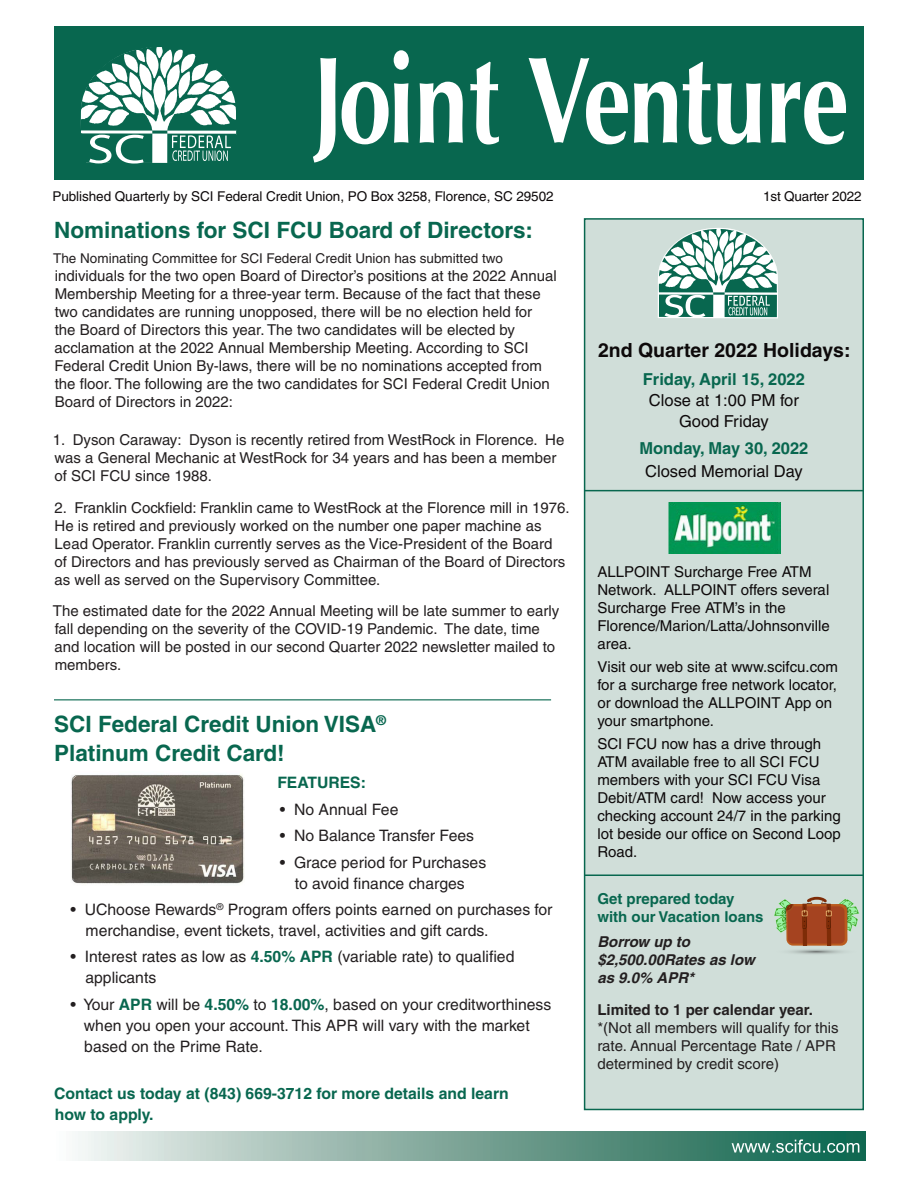
<style>
.page{position:relative;width:918px;height:1188px;background:#fff}
.page>*{position:absolute;margin:0;border:0;box-sizing:border-box;transform-origin:0 0}
.Head{font:700 22.5px/28.8px "Helvetica";color:#08674f}
.Body{font:700 19.5px "Helvetica";color:#0d090a}
.Body-2{font:16.5px/21px "Helvetica";color:#0d090a;text-align:center}
.Body-3{font:700 16.5px "Helvetica";color:#08674f}
.Head-2{font:15.75px/21px "Helvetica";color:#231f20}
.Body-4{font:700 15.75px/21px "Helvetica";color:#08674f}
.Head-3{font:700 15.75px "Helvetica";color:#08674f}
.Body-5{font:15px/18px "Helvetica";color:#231f20}
.Head-4{font:15px/18px "Helvetica";color:#231f20}
.Head-5{font:15px/18px "Helvetica";color:#0d090a}
.Body-6{font:italic 700 15px/18px "Helvetica";color:#231f20}
.Medium_Head{font:700 15px/18px "Helvetica";color:#08674f}
.t1{font:13.5px "Helvetica";letter-spacing:-.005em;color:#0d090a}
.Head-6{font:13.5px "Helvetica";color:#231f20}
.s1{font-weight:700;color:#08674f}
.s2{font-weight:700}
</style>
<div class="page">
<div style="left:584px;top:218px;width:280px;height:892px;background:#d0ded9;border:2px solid #08674f"></div>
<hr style="left:54px;top:699px;width:497px;height:1px;background:#08674f">
<div style="left:52px;top:1131px;width:813px;height:30px;background:linear-gradient(to right,#f5f3f1,#075e46)"></div>
<svg style="left:732px;top:1139px;width:127px;height:14px;background:#559484"></svg>
<div style="left:54px;top:26px;width:810px;height:154px;background:#08674f"></div>
<svg style="left:313px;top:58px;width:23px;height:105px"></svg>
<svg style="left:342px;top:50px;width:157px;height:95px"></svg>
<svg style="left:529px;top:58px;width:148px;height:86px"></svg>
<svg style="left:683px;top:62px;width:78px;height:83px"></svg>
<svg style="left:771px;top:82px;width:75px;height:62px"></svg>
<svg style="left:80px;top:47px;width:157px;height:117px"></svg>
<img style="left:71px;top:774px;width:173px;height:110px">
<svg style="left:658px;top:228px;width:120px;height:90px;background:#96beb4"></svg>
<hr style="left:584px;top:490px;width:280px;height:1px;background:#08674f">
<hr style="left:584px;top:874px;width:280px;height:2px;background:#08674f">
<img style="left:669px;top:503px;width:112px;height:51px">
<svg style="left:790px;top:946px;width:74px;height:9px"></svg>
<div style="left:786px;top:904px;width:61px;height:42px;background:#ba5b1e;border-radius:7px"></div>
<div style="left:788px;top:906px;width:57px;height:38px;background:#a54320;border-radius:5px"></div>
<div style="left:802px;top:904px;width:5px;height:42px;background:#7e2c07"></div>
<hr style="left:827px;top:904px;width:4px;height:42px;background:#7e2c07">
<svg style="left:774px;top:897px;width:85px;height:36px"></svg>
<p class="t1" style="left:52px;top:188px;width:503px">Published Quarterly by SCI Federal Credit Union, PO Box 3258, Florence, SC 29502</p>
<p class="t1" style="left:763px;top:188px;width:100px">1st Quarter 2022</p>
<p class="Head" style="left:54px;top:216px;width:480px">Nominations for SCI FCU Board of Directors:</p>
<p class="Head-6" style="left:53px;top:251px;width:451px">The Nominating Committee for SCI Federal Credit Union has submitted two</p>
<p class="Head-4" style="left:55px;top:267px;width:504px">individuals for the two open Board of Director’s positions at the 2022 Annual Membership Meeting for a three-year term. Because of the fact that these two candidates are running unopposed, there will be no election held for<br>the Board of Directors this year. The two candidates will be elected by acclamation at the 2022 Annual Membership Meeting. According to SCI Federal Credit Union By-laws, there will be no nominations accepted from the floor. The following are the two candidates for SCI Federal Credit Union Board of Directors in 2022:</p>
<p class="Body-5" style="left:53px;top:431px;width:513px">1. Dyson Caraway: Dyson is recently retired from WestRock in Florence. He was a General Mechanic at WestRock for 34 years and has been a member of SCI FCU since 1988.</p>
<p class="Body-5" style="left:54px;top:499px;width:517px">2. Franklin Cockfield: Franklin came to WestRock at the Florence mill in 1976.<br>He is retired and previously worked on the number one paper machine as Lead Operator. Franklin currently serves as the Vice-President of the Board<br>of Directors and has previously served as Chairman of the Board of Directors as well as served on the Supervisory Committee.</p>
<p class="Body-5" style="left:53px;top:602px;width:508px">The estimated date for the 2022 Annual Meeting will be late summer to early fall depending on the severity of the COVID-19 Pandemic. The date, time and location will be posted in our second Quarter 2022 newsletter mailed to members.</p>
<p class="Body" style="left:598px;top:338px;width:254px">2nd Quarter 2022 Holidays:</p>
<p class="Body-2" style="left:643px;top:368px;width:164px"><span class="s1">Friday, April 15, 2022<br></span>Close at 1:00 PM for<br>Good Friday</p>
<p class="Body-3" style="left:639px;top:438px;width:171px">Monday, May 30, 2022</p>
<p class="Body-2" style="left:645px;top:460px;width:159px">Closed Memorial Day</p>
<p class="Head-5" style="left:597px;top:562px;width:234px">ALLPOINT Surcharge Free ATM<br>Network. ALLPOINT offers several<br>Surcharge Free ATM’s in the<br>Florence/Marion/Latta/Johnsonville area.</p>
<p class="Head-5" style="left:597px;top:658px;width:242px">Visit our web site at www.scifcu.com for a surcharge free network locator, or download the ALLPOINT App on your smartphone.</p>
<p class="Head-5" style="left:597px;top:735px;width:245px">SCI FCU now has a drive through<br>ATM available free to all SCI FCU members with your SCI FCU Visa<br>Debit/ATM card! Now access your checking account 24/7 in the parking lot beside our office on Second Loop<br>Road.</p>
<p class="Medium_Head" style="left:597px;top:890px;width:168px">Get prepared today with our Vacation loans</p>
<p class="Body-6" style="left:597px;top:933px;width:159px">Borrow up to $2,500.00Rates as low as 9.0% APR*</p>
<p class="Body-5" style="left:597px;top:1000px;width:243px"><span class="s2">Limited to 1 per calendar year. </span>*(Not all members will qualify for this rate. Annual Percentage Rate / APR determined by credit score)</p>
<p class="Head" style="left:54px;top:709px;width:334px">SCI Federal Credit Union VISA<sup>®<br></sup>Platinum Credit Card!</p>
<p class="Head-3" style="left:277px;top:773px;width:90px">FEATURES:</p>
<p class="Head-2" style="left:280px;top:799px;width:120px">• No Annual Fee</p>
<p class="Head-2" style="left:280px;top:825px;width:196px">• No Balance Transfer Fees</p>
<p class="Head-2" style="left:280px;top:852px;width:208px;text-align:center">• Grace period for Purchases to avoid finance charges</p>
<p class="Head-2" style="left:86px;top:899px;width:468px;text-indent:-15px">• UChoose Rewards<sup>®</sup> Program offers points earned on purchases for merchandise, event tickets, travel, activities and gift cards.</p>
<p class="Head-2" style="left:85px;top:946px;width:431px;text-indent:-15px">• Interest rates as low as <span class="s1">4.50% APR</span> (variable rate) to qualified applicants</p>
<p class="Head-2" style="left:84px;top:994px;width:469px;text-indent:-13px">• Your <span class="s1">APR</span> will be <span class="s1">4.50%</span> to <span class="s1">18.00%</span>, based on your creditworthiness when you open your account. This APR will vary with the market based on the Prime Rate.</p>
<p class="Body-4" style="left:54px;top:1083px;width:456px">Contact us today at (843) 669-3712 for more details and learn how to apply.</p>
</div>
